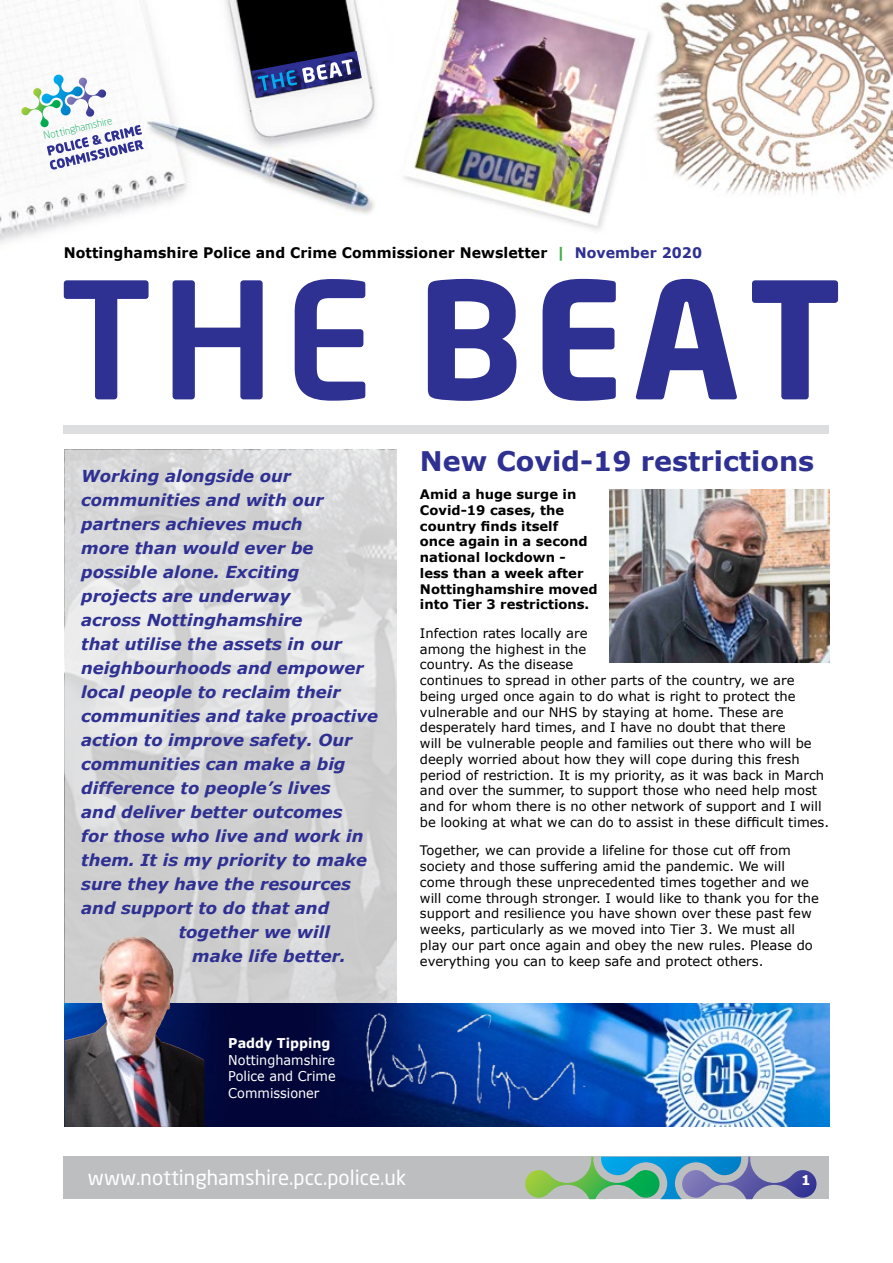
<style>
.page{position:relative;width:893px;height:1263px;background:#fff}
.page>*{position:absolute;margin:0;border:0;box-sizing:border-box;transform-origin:0 0}
.t1{font:700 27px "Verdana";color:#2e3092}
.t2{font:20.4px "Neo Sans";color:#fff}
.t3{font:italic 700 16.5px/24px "Verdana";color:#2e3092}
.t4{font:700 14.55px "Verdana";letter-spacing:.005em;color:#000}
.t5{font:13.5px/16.5px "Verdana";color:#fff;scale:.95 1}
.t6{font:700 13.5px "Verdana";color:#fff}
.t7{font:13.2px/15.8px "Verdana";color:#000}
.t8{font:700 13.2px/15.8px "Verdana";color:#000}
.t9{font:300 10.2px "Neo Sans";color:#00a651}
.s1{color:#41ad49}
.s2{color:#2e3092}
.s3{font-weight:700}
</style>
<div class="page">
<svg style="left:65px;top:450px;width:331px;height:554px;fill:#d4d4d5"></svg>
<img style="left:0;top:0;width:893px;height:290px">
<svg style="left:21px;top:75px;width:123px;height:104px"></svg>
<svg style="left:252px;top:51px;width:110px;height:47px"></svg>
<div style="left:64px;top:425px;width:765px;height:9px;background:#dddedf"></div>
<svg style="left:428px;top:279px;width:188px;height:122px"></svg>
<svg style="left:636px;top:279px;width:101px;height:120px"></svg>
<svg style="left:752px;top:280px;width:86px;height:119px"></svg>
<svg style="left:64px;top:280px;width:85px;height:119px"></svg>
<svg style="left:173px;top:280px;width:90px;height:119px"></svg>
<svg style="left:295px;top:279px;width:70px;height:122px"></svg>
<img style="left:271px;top:1004px;width:558px;height:123px">
<img style="left:65px;top:1004px;width:206px;height:123px">
<img style="left:344px;top:995px;width:251px;height:132px">
<img style="left:82px;top:936px;width:56px;height:100px">
<img style="left:609px;top:489px;width:220px;height:173px">
<div style="left:64px;top:1157px;width:765px;height:42px;background:#bcbec0"></div>
<svg style="left:525px;top:1157px;width:291px;height:42px"></svg>
<p class="t9" style="left:43px;top:131px;width:72px;rotate:-13deg">Nottinghamshire</p>
<p class="t4" style="left:64px;top:243px;width:640px">Nottinghamshire Police and Crime Commissioner Newsletter <span class="s1">|</span> <span class="s2">November 2020</span></p>
<p class="t3" style="left:81px;top:464px;width:298px">Working alongside our communities and with our partners achieves much<br>more than would ever be possible alone. Exciting projects are underway<br>across Nottinghamshire<br>that utilise the assets in our neighbourhoods and empower local people to reclaim their communities and take proactive action to improve safety. Our communities can make a big difference to people’s lives<br>and deliver better outcomes<br>for those who live and work in them. It is my priority to make sure they have the resources and support to do that and</p>
<p class="t3" style="left:192px;top:920px;width:155px;text-indent:-13px">together we will make life better.</p>
<p class="t5" style="left:228px;top:1035px;width:115px"><span class="s3">Paddy Tipping<br></span>Nottinghamshire<br>Police and Crime<br>Commissioner</p>
<h1 class="t1" style="left:420px;top:443px;width:396px">New Covid-19 restrictions</h1>
<p class="t8" style="left:420px;top:486px;width:158px">Amid a huge surge in<br>Covid-19 cases, the</p>
<p class="t8" style="left:420px;top:518px;width:140px">country finds itself</p>
<p class="t8" style="left:420px;top:534px;width:169px">once again in a second national lockdown -</p>
<p class="t8" style="left:420px;top:565px;width:165px">less than a week after</p>
<p class="t8" style="left:420px;top:581px;width:179px">Nottinghamshire moved into Tier 3 restrictions.</p>
<p class="t7" style="left:420px;top:625px;width:169px;text-align:justify">Infection rates locally are among the highest in the country. As the disease</p>
<p class="t7" style="left:420px;top:673px;width:406px">continues to spread in other parts of the country, we are being urged once again to do what is right to protect the vulnerable and our NHS by staying at home. These are desperately hard times, and I have no doubt that there<br>will be vulnerable people and families out there who will be deeply worried about how they will cope during this fresh period of restriction. It is my priority, as it was back in March and over the summer, to support those who need help most and for whom there is no other network of support and I will</p>
<p class="t7" style="left:420px;top:814px;width:411px">be looking at what we can do to assist in these difficult times.</p>
<p class="t7" style="left:420px;top:843px;width:400px">Together, we can provide a lifeline for those cut off from society and those suffering amid the pandemic. We will come through these unprecedented times together and we will come through stronger. I would like to thank you for the support and resilience you have shown over these past few weeks, particularly as we moved into Tier 3. We must all play our part once again and obey the new rules. Please do everything you can to keep safe and protect others.</p>
<p class="t2" style="left:88px;top:1167px;width:320px">www.nottinghamshire.pcc.police.uk</p>
<p class="t6" style="left:801px;top:1171px;width:11px">1</p>
</div>
